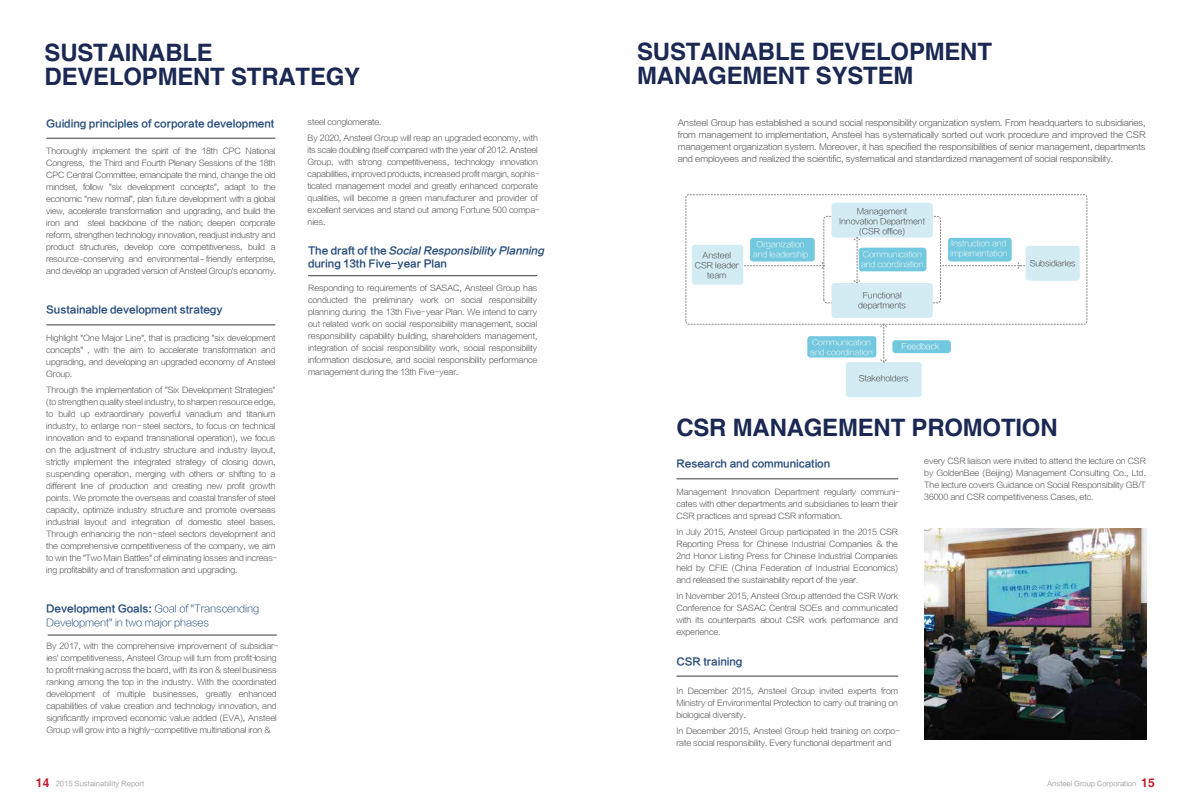
<style>
.page{position:relative;width:1191px;height:808px;background:#fff}
.page>*{position:absolute;margin:0;border:0;box-sizing:border-box;transform-origin:0 0}
.t1{font:700 24px/24px "Helvetica";letter-spacing:-.01em;color:#1b2853}
.t2{font:700 12px "Helvetica";color:#c41b28}
.t3{font:10px "FZLTZHK GBK1 0";letter-spacing:-.01em;color:#264c7b}
.t4{font:10px/14px "FZLTXHK GBK1 0";letter-spacing:-.01em;color:#264c7b}
.t5{font:italic 10px "FZLTZHK GBK1 0";color:#264c7b}
.t6{font:9.2px "FZLTXHJW GB1 0";color:#3e3a39;scale:.82 1}
.t7{font:8.5px/12px "FZLTXHJW GB1 0";letter-spacing:-.01em;color:#3e3a39;text-align:justify}
.t8{font:8px/12px "FZLTXHJW GB1 0";letter-spacing:-.015em;color:#3e3a39;text-align:justify}
.t9{font:8px/10px "FZLTXHK GBK1 0";letter-spacing:-.01em;color:#f8f8f8}
.t10{font:8px/10px "FZLTXHK GBK1 0";letter-spacing:-.01em;color:#3f3b3a;text-align:center}
.t11{font:8px "FZLTXHK GBK1 0";letter-spacing:-.01em;color:#fff}
.t12{font:8px "FZLTXHJW GB1 0";letter-spacing:-.015em;color:#3e3a39;scale:.82 1}
.t13{font:7px "FZLTHK GBK1 0";color:#9fa0a0}
.s1{color:#fff}
.s2{font-family:"FZLTZHK GBK1 0"}
.s3{font-style:normal}
</style>
<div class="page">
<hr style="left:676px;top:479px;width:222px;height:1px;background:#3f3b3a">
<hr style="left:676px;top:676px;width:222px;height:1px;background:#3f3b3a">
<img style="left:924px;top:529px;width:222px;height:210px">
<div style="left:692px;top:245px;width:51px;height:40px;background:#d3ecf4;border-radius:3px"></div>
<div style="left:823px;top:216px;width:117px;height:87px;border:1px dashed #8a8a8a;border-radius:3px"></div>
<div style="left:685px;top:195px;width:402px;height:129px;border:1px dashed #8a8a8a;border-radius:3px"></div>
<div style="left:750px;top:238px;width:64px;height:23px;background:#72c8de;border-radius:3px"></div>
<div style="left:831px;top:203px;width:102px;height:35px;background:#d3ecf4;border-radius:3px"></div>
<div style="left:831px;top:283px;width:102px;height:35px;background:#d3ecf4;border-radius:3px"></div>
<div style="left:1025px;top:246px;width:54px;height:35px;background:#d3ecf4;border-radius:3px"></div>
<div style="left:845px;top:362px;width:76px;height:35px;background:#d3ecf4;border-radius:3px"></div>
<div style="left:948px;top:238px;width:63px;height:23px;background:#72c8de;border-radius:3px"></div>
<div style="left:858px;top:248px;width:68px;height:23px;background:#72c8de;border-radius:3px"></div>
<div style="left:807px;top:336px;width:69px;height:21px;background:#72c8de;border-radius:3px"></div>
<svg style="left:880px;top:324px;width:7px;height:39px"></svg>
<svg style="left:940px;top:262px;width:85px;height:7px"></svg>
<svg style="left:743px;top:262px;width:81px;height:7px"></svg>
<svg style="left:853px;top:237px;width:7px;height:47px"></svg>
<hr style="left:46px;top:138px;width:229px;height:1px;background:#3f3b3a">
<hr style="left:48px;top:635px;width:229px;height:1px;background:#3f3b3a">
<hr style="left:46px;top:325px;width:229px;height:1px;background:#3f3b3a">
<hr style="left:308px;top:275px;width:229px;height:1px;background:#3f3b3a">
<div style="left:892px;top:340px;width:59px;height:13px;background:#72c8de;border-radius:3px"></div>
<p class="t1" style="left:45px;top:41px;width:317px">SUSTAINABLE<br>DEVELOPMENT STRATEGY</p>
<p class="t3" style="left:46px;top:118px;width:230px">Guiding principles of corporate development</p>
<p class="t8" style="left:46px;top:145px;width:231px">Thoroughly implement the spirit of the 18th CPC National Congress, the Third and Fourth Plenary Sessions of the 18th CPC Central Committee, emancipate the mind, change the old mindset, follow "six development concepts", adapt to the economic "new normal", plan future development with a global view, accelerate transformation and upgrading, and build the iron and steel backbone of the nation; deepen corporate reform, strengthen technology innovation, readjust industry and product structures, develop core competitiveness, build a resource conserving and environmental<span class="s1">-</span> friendly enterprise, and develop an upgraded version of Ansteel Group's economy.</p>
<p class="t3" style="left:46px;top:304px;width:178px">Sustainable development strategy</p>
<p class="t8" style="left:46px;top:332px;width:231px">Highlight "One Major Line", that is practicing "six development concepts" , with the aim to accelerate transformation and upgrading, and developing an upgraded economy of Ansteel Group.</p>
<p class="t8" style="left:46px;top:384px;width:232px;text-align:left">Through the implementation of "Six Development Strategies" (to strengthen quality steel industry, to sharpen resource edge, to build up extraordinary powerful vanadium and titanium industry, to enlarge non steel sectors, to focus on technical innovation and to expand transnational operation), we focus on the adjustment of industry structure and industry layout, strictly implement the integrated strategy of closing down, suspending operation, merging with others or shifting to a different line of production and creating new profit growth points. We promote the overseas and coastal transfer of steel capacity, optimize industry structure and promote overseas industrial layout and integration of domestic steel bases.<br>Through enhancing the non- steel sectors development and the comprehensive competitiveness of the company, we aim to win the "Two Main Battles" of eliminating losses and increas&shy;ing profitability and of transformation and upgrading.</p>
<p class="t12" style="left:79px;top:255px;width:4px">-</p>
<p class="t6" style="left:200px;top:254px;width:5px">-</p>
<p class="t8" style="left:137px;top:420px;width:4px">-</p>
<p class="t4" style="left:46px;top:602px;width:214px"><span class="s2">Development Goals:</span> Goal of "Transcending<br>Development" in two major phases</p>
<p class="t8" style="left:46px;top:641px;width:233px;text-align:left">By 2017, with the comprehensive improvement of subsidiar&shy;ies' competitiveness, Ansteel Group will turn from profit-losing to profit-making across the board, with its iron &amp; steel business ranking among the top in the industry. With the coordinated development of multiple businesses, greatly enhanced capabilities of value creation and technology innovation, and significantly improved economic value added (EVA), Ansteel Group will grow into a highly- competitive multinational iron &amp;</p>
<p class="t8" style="left:307px;top:115px;width:232px;line-height:16px">steel conglomerate.<br>By 2020, Ansteel Group will reap an upgraded economy, with</p>
<p class="t8" style="left:307px;top:145px;width:233px;text-align:left">its scale doubling itself compared with the year of 2012. Ansteel Group, with strong competitiveness, technology innovation capabilities, improved products, increased profit margin, sophis&shy;ticated management model and greatly enhanced corporate qualities, will become a green manufacturer and provider of excellent services and stand out among Fortune 500 compa&shy;nies.</p>
<p class="t5" style="left:308px;top:245px;width:240px"><span class="s3">T h e d r a ft o f t h e</span> Social Responsibility Planning</p>
<p class="t8" style="left:308px;top:283px;width:231px">Responding to requirements of SASAC, Ansteel Group has conducted the preliminary work on social responsibility planning during the 13th Five- year Plan. We intend to carry out related work on social responsibility management, social responsibility capability building, shareholders management, integration of social responsibility work, social responsibility information disclosure, and social responsibility performance management during the 13th Five- year.</p>
<p class="t3" style="left:308px;top:258px;width:140px">during 13th Five-year Plan</p>
<p class="t1" style="left:637px;top:41px;width:356px">SUSTAINABLE DEVELOPMENT<br>MANAGEMENT SYSTEM</p>
<p class="t7" style="left:678px;top:117px;width:469px">Ansteel Group has established a sound social responsibility organization system. From headquarters to subsidiaries, from management to implementation, Ansteel has systematically sorted out work procedure and improved the CSR management organization system. Moreover, it has specified the responsibilities of senior management, departments and employees and realized the scientific, systematical and standardized management of social responsibility.</p>
<p class="t10" style="left:695px;top:251px;width:45px">Ansteel<br>CSR leader team</p>
<p class="t9" style="left:753px;top:239px;width:57px;text-align:center">Organization and leadership</p>
<p class="t10" style="left:839px;top:206px;width:87px">Management<br>Innovation Department (CSR office)</p>
<p class="t9" style="left:861px;top:249px;width:64px">Communication and coordination</p>
<p class="t10" style="left:858px;top:290px;width:49px">Functional departments</p>
<p class="t9" style="left:950px;top:238px;width:59px">Instruction and implementation</p>
<p class="t9" style="left:810px;top:337px;width:64px">Communication and coordination</p>
<p class="t11" style="left:901px;top:341px;width:39px">Feedback</p>
<p class="t10" style="left:858px;top:373px;width:51px">Stakeholders</p>
<p class="t10" style="left:1029px;top:258px;width:47px">Subsidiaries</p>
<p class="t1" style="left:676px;top:417px;width:383px">CSR MANAGEMENT PROMOTION</p>
<p class="t3" style="left:676px;top:458px;width:155px">Research and communication</p>
<p class="t8" style="left:676px;top:486px;width:225px;text-align:left">Management Innovation Department regularly communi&shy;cates with other departments and subsidiaries to learn their<br>CSR practices and spread CSR information.</p>
<p class="t8" style="left:676px;top:526px;width:223px">In July 2015, Ansteel Group participated in the 2015 CSR Reporting Press for Chinese Industrial Companies &amp; the 2nd Honor Listing Press for Chinese Industrial Companies held by CFIE (China Federation of Industrial Economics) and released the sustainability report of the year.</p>
<p class="t8" style="left:676px;top:590px;width:223px">In November 2015, Ansteel Group attended the CSR Work Conference for SASAC Central SOEs and communicated with its counterparts about CSR work performance and experience.</p>
<p class="t3" style="left:676px;top:656px;width:68px">CSR training</p>
<p class="t8" style="left:676px;top:685px;width:223px">In December 2015, Ansteel Group invited experts from Ministry of Environmental Protection to carry out training on biological diversity.</p>
<p class="t8" style="left:676px;top:725px;width:225px">In December 2015, Ansteel Group held training on corpo&shy;rate social responsibility. Every functional department and</p>
<p class="t8" style="left:924px;top:455px;width:223px">every CSR liaison were invited to attend the lecture on CSR by GoldenBee (Beijing) Management Consulting Co., Ltd.<br>The lecture covers Guidance on Social Responsibility GB/T 36000 and CSR competitiveness Cases, etc.</p>
<p class="t2" style="left:36px;top:775px;width:15px">14</p>
<p class="t2" style="left:1141px;top:775px;width:15px">15</p>
<p class="t13" style="left:56px;top:780px;width:90px">2015 Sustainability Report</p>
<p class="t13" style="left:1047px;top:780px;width:91px">Ansteel Group Corporation</p>
</div>
